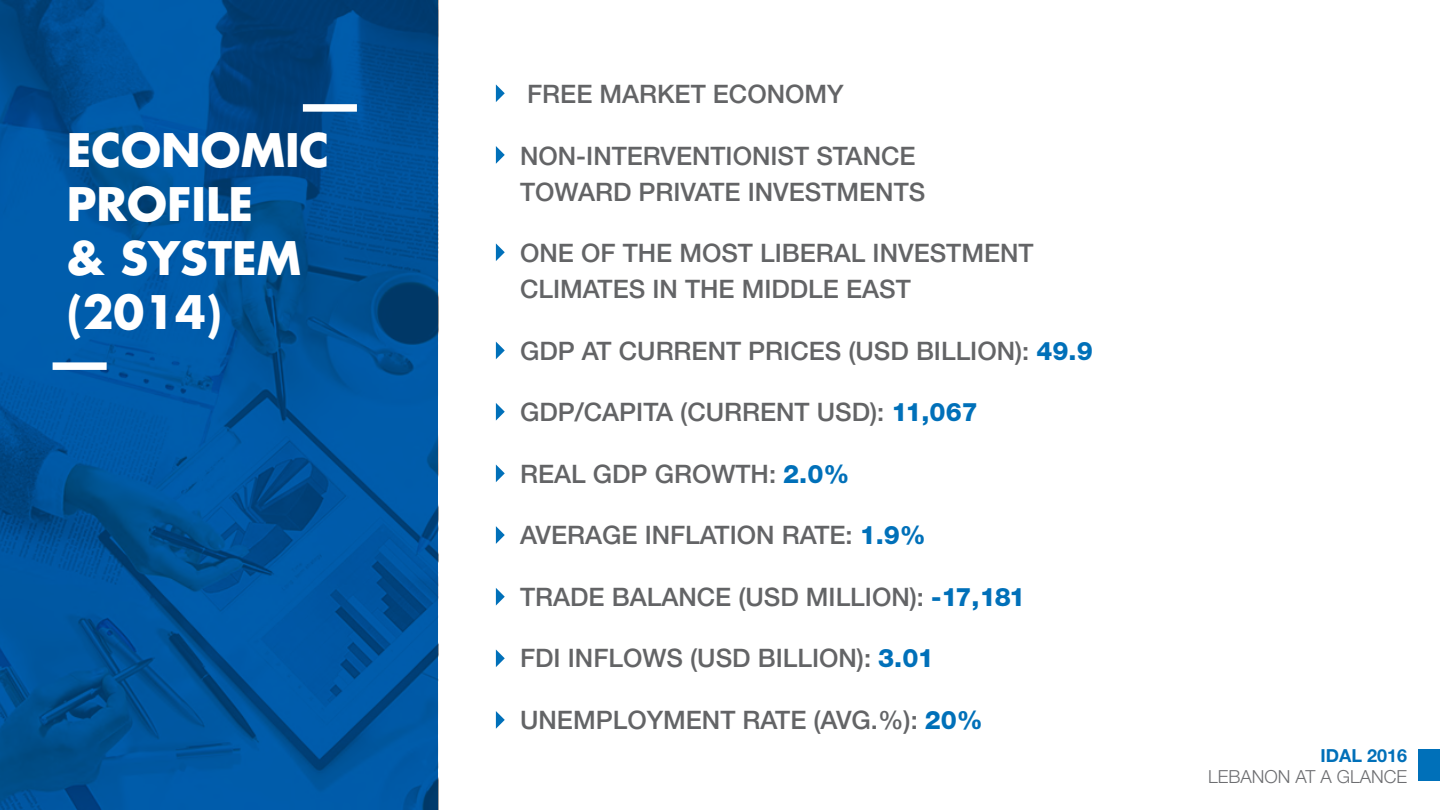
<style>
.page{position:relative;width:1440px;height:810px;background:#fff}
.page>*{position:absolute;margin:0;border:0;box-sizing:border-box;transform-origin:0 0}
.t1{font:700 45px/54px "Futura Std";color:#fff}
.t2{font:500 25.5px/36px "Helvetica Neue LT Std";color:#636466}
.t3{font:300 18px "Helvetica Neue LT Std";color:#6d6e71}
.t4{font:700 18px "Helvetica Neue LT Std";color:#0070b9}
.s1{font-weight:800;color:#0070b9}
</style>
<div class="page">
<svg style="left:0;top:0;width:438px;height:810px;background:#005299"></svg>
<div style="left:303px;top:104px;width:54px;height:8px;background:#fff"></div>
<div style="left:53px;top:362px;width:54px;height:8px;background:#fff"></div>
<div style="left:1418px;top:749px;width:22px;height:32px;background:#0070b9"></div>
<svg style="left:496px;top:84px;width:9px;height:18px"></svg>
<svg style="left:496px;top:146px;width:9px;height:18px"></svg>
<svg style="left:496px;top:243px;width:9px;height:18px"></svg>
<svg style="left:496px;top:342px;width:9px;height:17px"></svg>
<svg style="left:496px;top:403px;width:9px;height:18px"></svg>
<svg style="left:496px;top:465px;width:9px;height:17px"></svg>
<svg style="left:496px;top:526px;width:9px;height:18px"></svg>
<svg style="left:496px;top:588px;width:9px;height:18px"></svg>
<svg style="left:496px;top:649px;width:9px;height:18px"></svg>
<svg style="left:496px;top:711px;width:9px;height:18px"></svg>
<h1 class="t1" style="left:67px;top:122px;width:264px">ECONOMIC<br>PROFILE<br>&amp; SYSTEM )2014(</h1>
<p class="t2" style="left:527px;top:76px;width:318px">FREE MARKET ECONOMY</p>
<p class="t2" style="left:520px;top:137px;width:407px">NON-INTERVENTIONIST STANCE<br>TOWARD PRIVATE INVESTMENTS</p>
<p class="t2" style="left:520px;top:235px;width:515px">ONE OF THE MOST LIBERAL INVESTMENT<br>CLIMATES IN THE MIDDLE EAST</p>
<p class="t2" style="left:520px;top:332px;width:574px">GDP AT CURRENT PRICES (USD BILLION :( <span class="s1">49.9</span></p>
<p class="t2" style="left:520px;top:394px;width:459px">GDP/CAPITA (CURRENT USD :( <span class="s1">11,067</span></p>
<p class="t2" style="left:520px;top:455px;width:331px">REAL GDP GROWTH: <span class="s1">2.0%</span></p>
<p class="t2" style="left:520px;top:517px;width:407px">AVERAGE INFLATION RATE: <span class="s1">1.9%</span></p>
<p class="t2" style="left:520px;top:578px;width:507px">TRADE BALANCE (USD MILLION :( <span class="s1">-17,181</span></p>
<p class="t2" style="left:520px;top:640px;width:415px">FDI INFLOWS (USD BILLION :( <span class="s1">3.01</span></p>
<p class="t2" style="left:520px;top:701px;width:464px">UNEMPLOYMENT RATE (AVG.% :( <span class="s1">20%</span></p>
<p class="t4" style="left:1320px;top:745px;width:88px">IDAL 2016</p>
<p class="t3" style="left:1208px;top:766px;width:201px">LEBANON AT A GLANCE</p>
</div>
